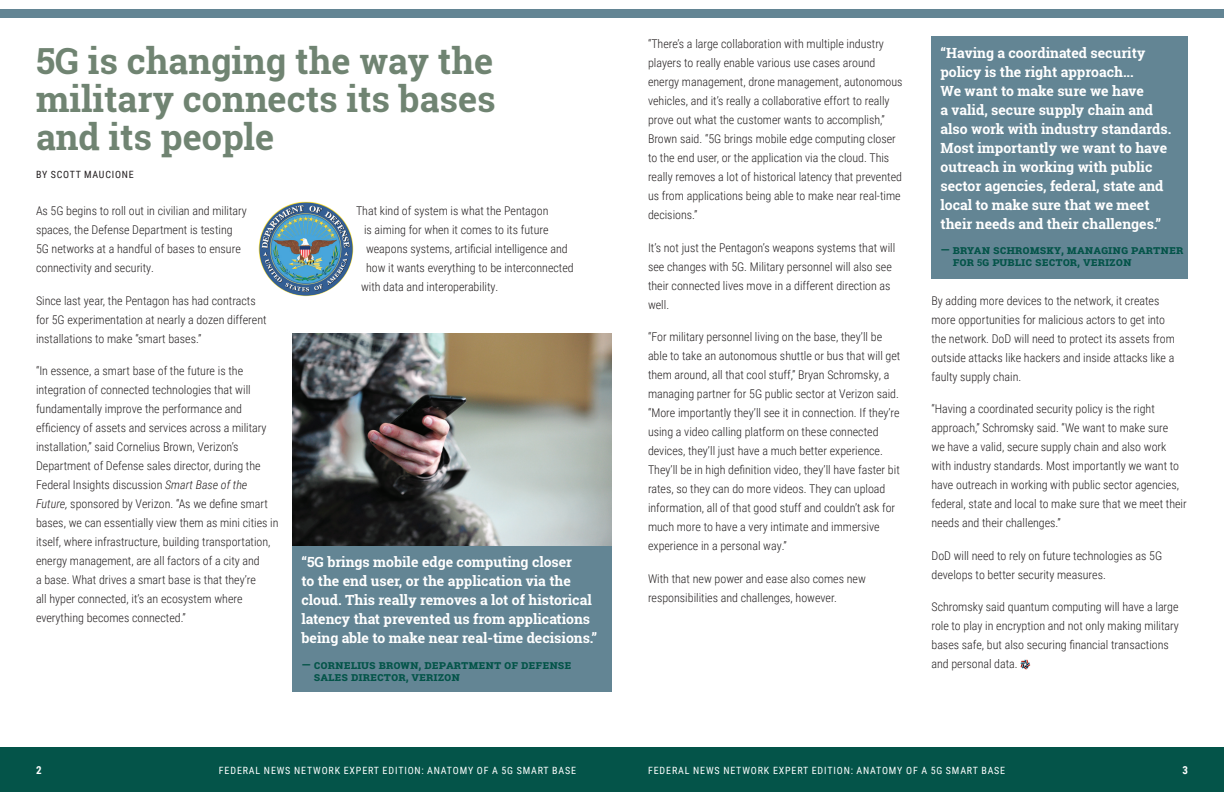
<style>
.page{position:relative;width:1224px;height:792px;background:#fff}
.page>*{position:absolute;margin:0;border:0;box-sizing:border-box;transform-origin:0 0}
.t1{font:700 36px/38px "Roboto Slab";color:#708472;text-align:justify}
.t2{font:700 14px/19px "Roboto Slab";color:#fff}
.t3{font:300 12px/19px "Roboto Condensed";color:#231f20}
.t4{font:700 12px/12px "Roboto Slab";color:#045449}
.t5{font:700 11px "Roboto Condensed";color:#fff}
.t6{font:10px "Roboto Condensed";letter-spacing:.085em;color:#fff}
.t7{font:10px "Roboto Condensed";letter-spacing:.075em;color:#231f20}
.s1{font-style:italic}
.s2{font-size:9.5px}
</style>
<div class="page">
<div style="left:612px;top:747px;width:612px;height:45px;background:#045449"></div>
<div style="left:0;top:747px;width:612px;height:45px;background:#045449"></div>
<div style="left:612px;top:9px;width:612px;height:9px;background:#638594"></div>
<div style="left:0;top:9px;width:612px;height:9px;background:#638594"></div>
<svg style="left:1021px;top:660px;width:9px;height:10px"></svg>
<div style="left:932px;top:36px;width:256px;height:243px;background:#638594"></div>
<div style="left:292px;top:546px;width:320px;height:146px;background:#638594"></div>
<img style="left:259px;top:202px;width:94px;height:94px">
<img style="left:292px;top:334px;width:320px;height:212px">
<h1 class="t1" style="left:36px;top:41px;width:461px">5G is changing the way the military connects its bases and its people</h1>
<p class="t7" style="left:36px;top:168px;width:99px">BY SCOTT MAUCIONE</p>
<p class="t3" style="left:36px;top:201px;width:212px">As 5G begins to roll out in civilian and military spaces, the Defense Department is testing 5G networks at a handful of bases to ensure connectivity and security.</p>
<p class="t3" style="left:36px;top:290px;width:232px">Since last year, the Pentagon has had contracts for 5G experimentation at nearly a dozen different installations to make “smart bases.”</p>
<p class="t3" style="left:36px;top:361px;width:244px">“In essence, a smart base of the future is the integration of connected technologies that will fundamentally improve the performance and efficiency of assets and services across a military installation,” said Cornelius Brown, Verizon’s Department of Defense sales director, during the Federal Insights discussion <span class="s1">Smart Base of the Future,</span> sponsored by Verizon. “As we define smart bases, we can essentially view them as mini cities in itself, where infrastructure, building transportation, energy management, are all factors of a city and<br>a base. What drives a smart base is that they’re<br>all hyper connected, it’s an ecosystem where everything becomes connected.”</p>
<p class="t3" style="left:356px;top:201px;width:194px">That kind of system is what the Pentagon</p>
<p class="t3" style="left:364px;top:220px;width:186px">is aiming for when it comes to its future</p>
<p class="t3" style="left:366px;top:239px;width:203px">weapons systems, artificial intelligence and</p>
<p class="t3" style="left:366px;top:258px;width:209px">how it wants everything to be interconnected</p>
<p class="t3" style="left:361px;top:277px;width:139px">with data and interoperability.</p>
<p class="t2" style="left:302px;top:553px;width:297px">“5G brings mobile edge computing closer<br>to the end user, or the application via the cloud. This really removes a lot of historical latency that prevented us from applications being able to make near real-time decisions.”</p>
<p class="t4" style="left:314px;top:658px;width:259px;text-indent:-12px">— Cornelius Brown, Department of Defense sales director, Verizon</p>
<p class="t3" style="left:648px;top:34px;width:256px">“There’s a large collaboration with multiple industry players to really enable various use cases around energy management, drone management, autonomous vehicles, and it’s really a collaborative effort to really prove out what the customer wants to accomplish,” Brown said. “5G brings mobile edge computing closer to the end user, or the application via the cloud. This really removes a lot of historical latency that prevented us from applications being able to make near real-time decisions.”</p>
<p class="t3" style="left:648px;top:238px;width:249px">It’s not just the Pentagon’s weapons systems that will see changes with 5G. Military personnel will also see their connected lives move in a different direction as well.</p>
<p class="t3" style="left:648px;top:327px;width:254px">“For military personnel living on the base, they’ll be able to take an autonomous shuttle or bus that will get them around, all that cool stuff,” Bryan Schromsky, a managing partner for 5G public sector at Verizon said. “More importantly they’ll see it in connection. If they’re using a video calling platform on these connected devices, they’ll just have a much better experience.<br>They’ll be in high definition video, they’ll have faster bit rates, so they can do more videos. They can upload information, all of that good stuff and couldn’t ask for much more to have a very intimate and immersive experience in a personal way.”</p>
<p class="t3" style="left:648px;top:569px;width:219px">With that new power and ease also comes new responsibilities and challenges, however.</p>
<p class="t2" style="left:941px;top:43px;width:232px">“Having a coordinated security policy is the right approach...<br>We want to make sure we have<br>a valid, secure supply chain and also work with industry standards.<br>Most importantly we want to have outreach in working with public sector agencies, federal, state and local to make sure that we meet their needs and their challenges.”</p>
<p class="t4" style="left:953px;top:244px;width:232px;text-indent:-12px">— Bryan Schromsky, managing partner for <span class="s2">5</span>G public sector, Verizon</p>
<p class="t3" style="left:932px;top:291px;width:245px">By adding more devices to the network, it creates more opportunities for malicious actors to get into the network. DoD will need to protect its assets from outside attacks like hackers and inside attacks like a faulty supply chain.</p>
<p class="t3" style="left:932px;top:399px;width:257px">“Having a coordinated security policy is the right approach,” Schromsky said. “We want to make sure<br>we have a valid, secure supply chain and also work with industry standards. Most importantly we want to have outreach in working with public sector agencies, federal, state and local to make sure that we meet their needs and their challenges.”</p>
<p class="t3" style="left:932px;top:546px;width:232px">DoD will need to rely on future technologies as 5G develops to better security measures.</p>
<p class="t3" style="left:932px;top:597px;width:249px">Schromsky said quantum computing will have a large role to play in encryption and not only making military bases safe, but also securing financial transactions and personal data.</p>
<p class="t5" style="left:36px;top:762px;width:7px">2</p>
<p class="t6" style="left:219px;top:763px;width:359px">FEDERAL NEWS NETWORK EXPERT EDITION: ANATOMY OF A 5G SMART BASE</p>
<p class="t6" style="left:648px;top:763px;width:359px">FEDERAL NEWS NETWORK EXPERT EDITION: ANATOMY OF A 5G SMART BASE</p>
<p class="t5" style="left:1182px;top:762px;width:7px">3</p>
</div>
